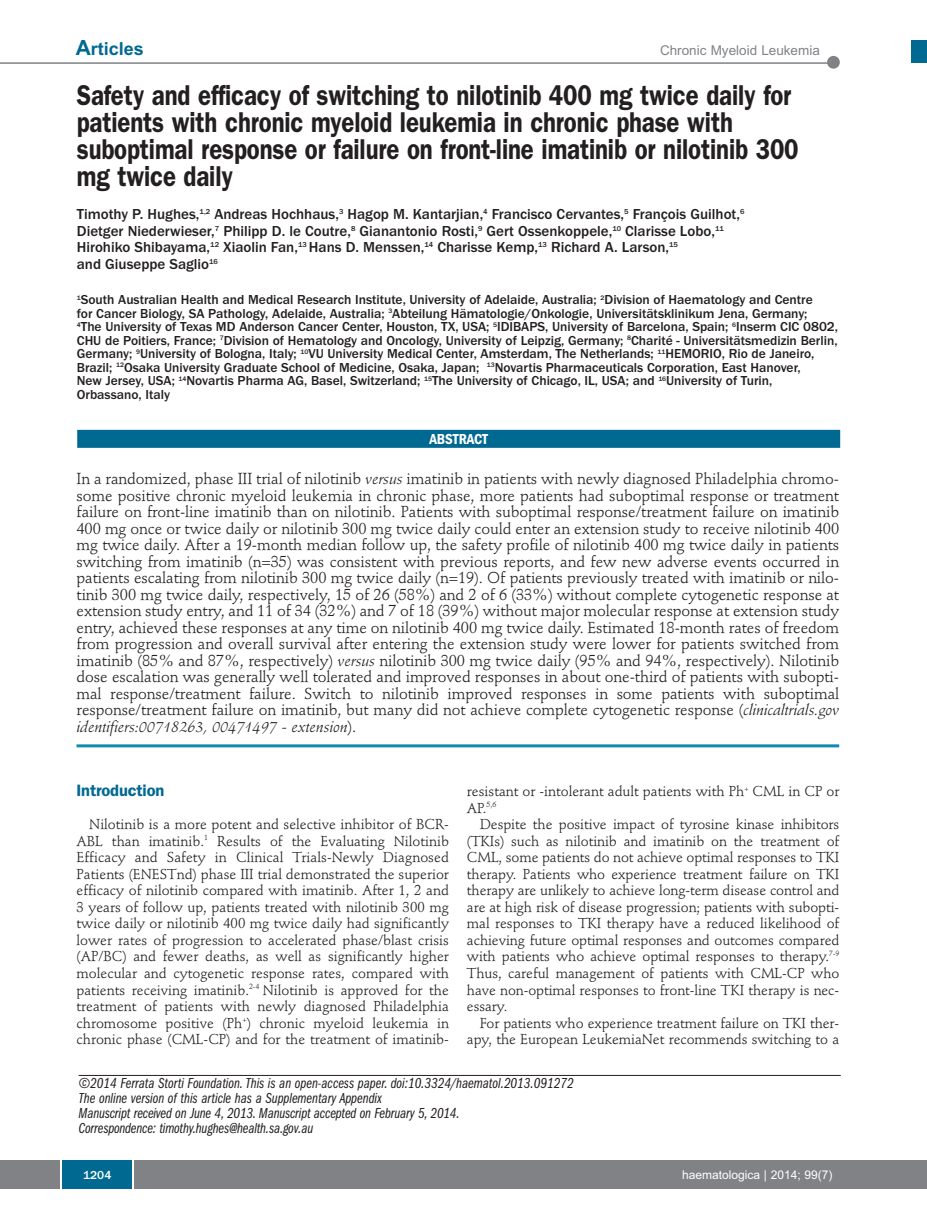
<style>
.page{position:relative;width:927px;height:1225px;background:#fff}
.page>*{position:absolute;margin:0;border:0;box-sizing:border-box;transform-origin:0 0}
.t1{font:600 28.8px/27px "Franklin Gothic";letter-spacing:-.005em;color:#231f20;scale:.83 1}
.t2{font:700 18px "Arial";color:#006991}
.t3{font:600 16.5px "Franklin Gothic";letter-spacing:-.01em;color:#006991}
.t4{font:15.75px/16.5px "Stempel Schneidler";letter-spacing:-.005em;color:#231f20;text-align:justify}
.t5{font:500 15px/16.5px "Franklin Gothic";color:#231f20}
.t6{font:15px/15px "Franklin Gothic Book Cmpr Ital";color:#231f20}
.t7{font:600 condensed 15px "Franklin Gothic";letter-spacing:-.005em;color:#fff}
.t8{font:14.25px/16.5px "Stempel Schneidler";letter-spacing:-.005em;color:#231f20;text-align:justify}
.t9{font:500 13.5px/13.5px "Franklin Gothic";color:#231f20}
.t10{font:13.5px "Arial";color:#808285}
.t11{font:12px "Arial";color:#fff}
.t12{font:500 12px "Franklin Gothic";color:#fff}
.s1{font-size:21px}
.s2{font-style:italic}
</style>
<div class="page">
<div style="left:911px;top:40px;width:16px;height:22px;background:#006991"></div>
<div style="left:910px;top:1160px;width:17px;height:28px;background:#808285"></div>
<hr style="left:0;top:62px;width:833px;height:2px;background:#808285">
<div style="left:827px;top:56px;width:13px;height:13px;background:#808285;border-radius:50%"></div>
<div style="left:0;top:1160px;width:911px;height:28px;background:#808285"></div>
<div style="left:62px;top:1160px;width:71px;height:28px;background:#006991"></div>
<hr style="left:60px;top:1160px;width:2px;height:28px;background:#fff">
<svg style="left:133px;top:1160px;width:1px;height:28px"></svg>
<hr style="left:79px;top:1075px;width:762px;height:1px;background:#231f20">
<hr style="left:77px;top:744px;width:762px;height:3px;background:#0d8aaf">
<div style="left:77px;top:430px;width:763px;height:18px;background:#006991"></div>
<p class="t2" style="left:76px;top:39px;width:70px"><span class="s1">A</span>rticles</p>
<p class="t10" style="left:660px;top:43px;width:161px">Chronic Myeloid Leukemia</p>
<h1 class="t1" style="left:77px;top:84px;width:871px">Safety and efficacy of switching to nilotinib 400 mg twice daily for patients with chronic myeloid leukemia in chronic phase with suboptimal response or failure on front-line imatinib or nilotinib 300 mg twice daily</h1>
<p class="t5" style="left:77px;top:206px;width:669px">Timothy P. Hughes,<sup>1,2</sup> Andreas Hochhaus,<sup>3</sup> Hagop M. Kantarjian,<sup>4</sup> Francisco Cervantes,<sup>5</sup> François Guilhot,<sup>6<br></sup>Dietger Niederwieser,<sup>7</sup> Philipp D. le Coutre,<sup>8</sup> Gianantonio Rosti,<sup>9</sup> Gert Ossenkoppele,<sup>10</sup> Clarisse Lobo,<sup>11<br></sup>Hirohiko Shibayama,<sup>12</sup> Xiaolin Fan,<sup>13</sup> Hans D. Menssen,<sup>14</sup> Charisse Kemp,<sup>13</sup> Richard A. Larson,<sup>15<br></sup>and Giuseppe Saglio<sup>16</sup></p>
<p class="t9" style="left:77px;top:293px;width:763px"><sup>1</sup>South Australian Health and Medical Research Institute, University of Adelaide, Australia; <sup>2</sup>Division of Haematology and Centre<br>for Cancer Biology, SA Pathology, Adelaide, Australia; <sup>3</sup>Abteilung Hämatologie/Onkologie, Universitätsklinikum Jena, Germany;<br><sup>4</sup>The University of Texas MD Anderson Cancer Center, Houston, TX, USA; <sup>5</sup>IDIBAPS, University of Barcelona, Spain; <sup>6</sup>Inserm CIC 0802, CHU de Poitiers, France; <sup>7</sup>Division of Hematology and Oncology, University of Leipzig, Germany; <sup>8</sup>Charité - Universitätsmedizin Berlin, Germany; <sup>9</sup>University of Bologna, Italy; <sup>10</sup>VU University Medical Center, Amsterdam, The Netherlands; <sup>11</sup>HEMORIO, Rio de Janeiro, Brazil; <sup>12</sup>Osaka University Graduate School of Medicine, Osaka, Japan; <sup>13</sup>Novartis Pharmaceuticals Corporation, East Hanover,<br>New Jersey, USA; <sup>14</sup>Novartis Pharma AG, Basel, Switzerland; <sup>15</sup>The University of Chicago, IL, USA; and <sup>16</sup>University of Turin, Orbassano, Italy</p>
<p class="t7" style="left:429px;top:433px;width:60px">ABSTRACT</p>
<p class="t4" style="left:77px;top:472px;width:764px">In a randomized, phase III trial of nilotinib <span class="s2">versus</span> imatinib in patients with newly diagnosed Philadelphia chromo&shy;some positive chronic myeloid leukemia in chronic phase, more patients had suboptimal response or treatment failure on front-line imatinib than on nilotinib. Patients with suboptimal response/treatment failure on imatinib 400 mg once or twice daily or nilotinib 300 mg twice daily could enter an extension study to receive nilotinib 400 mg twice daily. After a 19-month median follow up, the safety profile of nilotinib 400 mg twice daily in patients switching from imatinib (n=35) was consistent with previous reports, and few new adverse events occurred in patients escalating from nilotinib 300 mg twice daily (n=19). Of patients previously treated with imatinib or nilo&shy;tinib 300 mg twice daily, respectively, 15 of 26 (58%) and 2 of 6 (33%) without complete cytogenetic response at extension study entry, and 11 of 34 (32%) and 7 of 18 (39%) without major molecular response at extension study entry, achieved these responses at any time on nilotinib 400 mg twice daily. Estimated 18-month rates of freedom from progression and overall survival after entering the extension study were lower for patients switched from imatinib (85% and 87%, respectively) <span class="s2">versus</span> nilotinib 300 mg twice daily (95% and 94%, respectively). Nilotinib dose escalation was generally well tolerated and improved responses in about one-third of patients with subopti&shy;mal response/treatment failure. Switch to nilotinib improved responses in some patients with suboptimal response/treatment failure on imatinib, but many did not achieve complete cytogenetic response (<span class="s2">clinicaltrials.gov identifiers:00718263, 00471497 - extension</span>).</p>
<p class="t3" style="left:77px;top:785px;width:89px">Introduction</p>
<p class="t8" style="left:77px;top:817px;width:374px;text-indent:13px">Nilotinib is a more potent and selective inhibitor of BCR-ABL than imatinib.<sup>1</sup> Results of the Evaluating Nilotinib Efficacy and Safety in Clinical Trials-Newly Diagnosed Patients (ENESTnd) phase III trial demonstrated the superior efficacy of nilotinib compared with imatinib. After 1, 2 and 3 years of follow up, patients treated with nilotinib 300 mg twice daily or nilotinib 400 mg twice daily had significantly lower rates of progression to accelerated phase/blast crisis (AP/BC) and fewer deaths, as well as significantly higher molecular and cytogenetic response rates, compared with patients receiving imatinib.<sup>2-4</sup> Nilotinib is approved for the treatment of patients with newly diagnosed Philadelphia chromosome positive (Ph<sup>+</sup>) chronic myeloid leukemia in chronic phase (CML-CP) and for the treatment of imatinib-</p>
<p class="t8" style="left:467px;top:784px;width:374px">resistant or -intolerant adult patients with Ph<sup>+</sup> CML in CP or<br>AP.<sup>5,6</sup></p>
<p class="t8" style="left:467px;top:817px;width:374px;text-indent:13px">Despite the positive impact of tyrosine kinase inhibitors (TKIs) such as nilotinib and imatinib on the treatment of CML, some patients do not achieve optimal responses to TKI therapy. Patients who experience treatment failure on TKI therapy are unlikely to achieve long-term disease control and are at high risk of disease progression; patients with subopti&shy;mal responses to TKI therapy have a reduced likelihood of achieving future optimal responses and outcomes compared with patients who achieve optimal responses to therapy.<sup>7-9<br></sup>Thus, careful management of patients with CML-CP who have non-optimal responses to front-line TKI therapy is nec&shy;essary.</p>
<p class="t8" style="left:467px;top:1015px;width:374px;text-align:right">For patients who experience treatment failure on TKI ther&shy;apy, the European LeukemiaNet recommends switching to a</p>
<p class="t6" style="left:79px;top:1077px;width:497px">©2014 Ferrata Storti Foundation.This is an open-access paper. doi:10.3324/haematol.2013.091272<br>The online version of this article has a Supplementary Appendix<br>Manuscript received on June 4, 2013. Manuscript accepted on February 5, 2014.<br>Correspondence: timothy.hughes@health.sa.gov.au</p>
<p class="t12" style="left:83px;top:1167px;width:30px">1204</p>
<p class="t11" style="left:682px;top:1167px;width:152px">haematologica | 2014; 99(7)</p>
</div>
